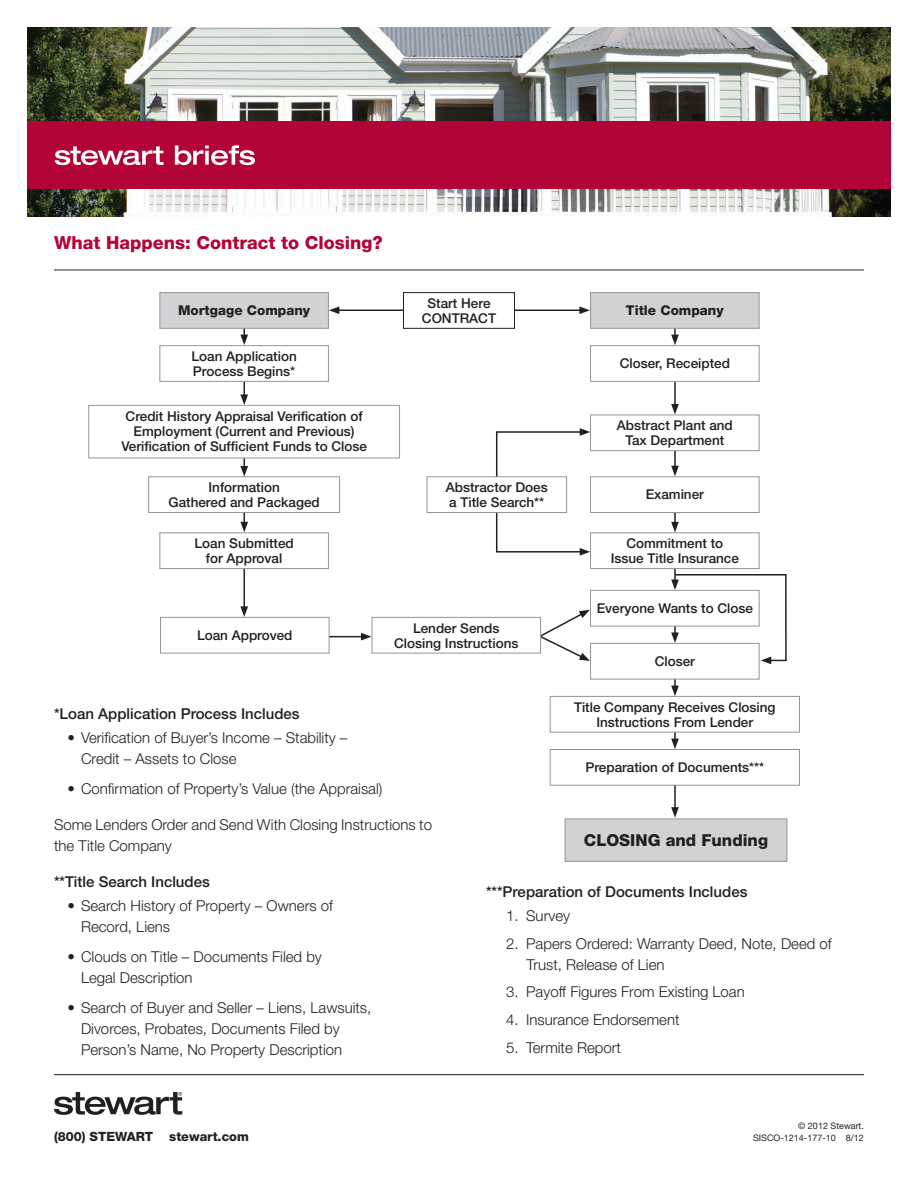
<style>
.page{position:relative;width:918px;height:1188px;background:#fff}
.page>*{position:absolute;margin:0;border:0;box-sizing:border-box;transform-origin:0 0}
.Headline-Flyer{font:800 18px "Helvetica Neue LT Pro";color:#b30437}
.t1{font:800 16.5px "Helvetica Neue LT Pro";color:#231f20}
.Bullets_Indent_LEVEL{font:300 15px/21px "Helvetica Neue LT Pro";color:#231f20}
.Subhead_1-Flyer{font:500 15px "Helvetica Neue LT Pro";color:#231f20}
.Body-Flyer{font:300 15px/21px "Helvetica Neue LT Pro";color:#231f20}
.CTA{font:500 13.5px/15px "Helvetica Neue LT Pro";color:#231f20;text-align:center}
.CTA-2{font:800 13.5px "Helvetica Neue LT Pro";color:#231f20}
.Footer_Phone_Web-Fly{font:800 12.75px "Helvetica Neue LT Pro";color:#231f20}
.Footer_Copyright_Tra{font:9px "Helvetica Neue LT Pro";color:#231f20}
</style>
<div class="page">
<hr style="left:54px;top:1074px;width:810px;height:1px;background:#231f20">
<svg style="left:54px;top:1092px;width:128px;height:23px"></svg>
<hr style="left:54px;top:270px;width:810px;height:1px;background:#231f20">
<img style="left:27px;top:27px;width:864px;height:190px">
<div style="left:27px;top:122px;width:864px;height:67px;background:#b30437"></div>
<svg style="left:55px;top:145px;width:200px;height:20px"></svg>
<hr style="left:674px;top:662px;width:2px;height:26px;background:#231f20">
<svg style="left:671px;top:686px;width:8px;height:10px"></svg>
<hr style="left:674px;top:715px;width:2px;height:26px;background:#231f20">
<svg style="left:671px;top:739px;width:8px;height:10px"></svg>
<hr style="left:674px;top:783px;width:2px;height:27px;background:#231f20">
<svg style="left:671px;top:807px;width:8px;height:11px"></svg>
<div style="left:565px;top:819px;width:222px;height:42px;background:#d1d2d4"></div>
<div style="left:565px;top:818px;width:222px;height:44px;border:1px solid #939598"></div>
<div style="left:550px;top:696px;width:249px;height:36px;background:#fff"></div>
<div style="left:550px;top:696px;width:250px;height:37px;border:1px solid #939598"></div>
<div style="left:550px;top:749px;width:250px;height:37px;border:1px solid #939598"></div>
<div style="left:496px;top:431px;width:87px;height:122px;border:2px solid #231f20"></div>
<svg style="left:580px;top:428px;width:10px;height:8px"></svg>
<svg style="left:580px;top:548px;width:10px;height:8px"></svg>
<svg style="left:240px;top:329px;width:8px;height:16px"></svg>
<svg style="left:671px;top:329px;width:8px;height:16px"></svg>
<svg style="left:240px;top:382px;width:8px;height:23px"></svg>
<hr style="left:674px;top:380px;width:2px;height:26px;background:#231f20">
<svg style="left:671px;top:404px;width:8px;height:11px"></svg>
<svg style="left:671px;top:451px;width:8px;height:25px"></svg>
<hr style="left:674px;top:495px;width:2px;height:29px;background:#231f20">
<svg style="left:671px;top:522px;width:8px;height:10px"></svg>
<hr style="left:674px;top:551px;width:2px;height:31px;background:#231f20">
<svg style="left:240px;top:458px;width:8px;height:18px"></svg>
<svg style="left:240px;top:513px;width:8px;height:19px"></svg>
<hr style="left:244px;top:567px;width:1px;height:42px;background:#231f20">
<svg style="left:240px;top:606px;width:8px;height:11px"></svg>
<hr style="left:337px;top:310px;width:245px;height:1px;background:#231f20">
<svg style="left:329px;top:306px;width:10px;height:8px"></svg>
<svg style="left:579px;top:306px;width:11px;height:8px"></svg>
<hr style="left:300px;top:636px;width:63px;height:1px;background:#231f20">
<svg style="left:361px;top:633px;width:11px;height:7px"></svg>
<div style="left:404px;top:293px;width:110px;height:35px;background:#fff"></div>
<div style="left:403px;top:292px;width:112px;height:37px;border:1px solid #231f20"></div>
<div style="left:160px;top:293px;width:168px;height:35px;background:#d1d2d4"></div>
<div style="left:159px;top:292px;width:170px;height:37px;border:1px solid #939598"></div>
<div style="left:591px;top:293px;width:168px;height:35px;background:#d1d2d4"></div>
<div style="left:590px;top:292px;width:170px;height:37px;border:1px solid #939598"></div>
<div style="left:590px;top:345px;width:170px;height:37px;border:1px solid #939598"></div>
<div style="left:591px;top:477px;width:168px;height:36px;background:#fff"></div>
<div style="left:590px;top:476px;width:170px;height:37px;border:1px solid #939598"></div>
<div style="left:427px;top:477px;width:140px;height:36px;background:#fff"></div>
<div style="left:427px;top:476px;width:140px;height:37px;border:1px solid #939598"></div>
<div style="left:591px;top:533px;width:168px;height:36px;background:#fff"></div>
<div style="left:590px;top:532px;width:170px;height:37px;border:1px solid #939598"></div>
<div style="left:590px;top:590px;width:170px;height:36px;border:1px solid #939598"></div>
<div style="left:591px;top:643px;width:168px;height:36px;background:#fff"></div>
<div style="left:590px;top:643px;width:170px;height:36px;border:1px solid #939598"></div>
<div style="left:590px;top:415px;width:170px;height:36px;border:1px solid #939598"></div>
<div style="left:159px;top:345px;width:170px;height:37px;border:1px solid #939598"></div>
<div style="left:148px;top:476px;width:192px;height:37px;border:1px solid #939598"></div>
<div style="left:159px;top:532px;width:170px;height:37px;border:1px solid #939598"></div>
<div style="left:160px;top:617px;width:169px;height:36px;background:#fff"></div>
<div style="left:160px;top:617px;width:169px;height:36px;border:1px solid #939598"></div>
<div style="left:88px;top:405px;width:312px;height:53px;border:1px solid #939598"></div>
<svg style="left:537px;top:610px;width:53px;height:51px"></svg>
<svg style="left:671px;top:573px;width:116px;height:91px"></svg>
<div style="left:372px;top:617px;width:169px;height:36px;background:#fff"></div>
<div style="left:372px;top:617px;width:169px;height:36px;border:1px solid #939598"></div>
<p class="Headline-Flyer" style="left:54px;top:232px;width:330px">What Happens: Contract to Closing?</p>
<p class="CTA" style="left:422px;top:295px;width:76px">Start Here<br>CONTRACT</p>
<p class="CTA-2" style="left:178px;top:302px;width:134px">Mortgage Company</p>
<p class="CTA-2" style="left:626px;top:302px;width:99px">Title Company</p>
<p class="CTA" style="left:192px;top:348px;width:107px;text-align:left">Loan Application<br>Process Begins*</p>
<p class="CTA" style="left:121px;top:409px;width:247px">Credit History Appraisal Verification of<br>Employment (Current and Previous)<br>Verification of Sufficient Funds to Close</p>
<p class="CTA" style="left:168px;top:480px;width:153px">Information<br>Gathered and Packaged</p>
<p class="CTA" style="left:195px;top:536px;width:101px">Loan Submitted for Approval</p>
<p class="CTA" style="left:197px;top:628px;width:97px">Loan Approved</p>
<p class="CTA" style="left:446px;top:480px;width:103px;text-align:left">Abstractor Does a Title Search**</p>
<p class="CTA" style="left:394px;top:620px;width:126px">Lender Sends<br>Closing Instructions</p>
<p class="CTA" style="left:620px;top:356px;width:112px">Closer, Receipted</p>
<p class="CTA" style="left:617px;top:418px;width:118px">Abstract Plant and<br>Tax Department</p>
<p class="CTA" style="left:646px;top:487px;width:60px">Examiner</p>
<p class="CTA" style="left:611px;top:536px;width:130px">Commitment to<br>Issue Title Insurance</p>
<p class="CTA" style="left:597px;top:601px;width:158px">Everyone Wants to Close</p>
<p class="CTA" style="left:655px;top:654px;width:42px">Closer</p>
<p class="Subhead_1-Flyer" style="left:54px;top:705px;width:247px">*Loan Application Process Includes</p>
<p class="Bullets_Indent_LEVEL" style="left:81px;top:727px;width:268px;text-indent:-14px">• Verification of Buyer’s Income – Stability –<br>Credit – Assets to Close</p>
<p class="Bullets_Indent_LEVEL" style="left:68px;top:778px;width:316px">• Confirmation of Property’s Value (the Appraisal)</p>
<p class="Body-Flyer" style="left:54px;top:814px;width:380px">Some Lenders Order and Send With Closing Instructions to the Title Company</p>
<p class="Subhead_1-Flyer" style="left:54px;top:873px;width:157px">**Title Search Includes</p>
<p class="Bullets_Indent_LEVEL" style="left:81px;top:895px;width:254px;text-indent:-14px">• Search History of Property – Owners of<br>Record, Liens</p>
<p class="Bullets_Indent_LEVEL" style="left:81px;top:946px;width:242px;text-indent:-14px">• Clouds on Title – Documents Filed by<br>Legal Description</p>
<p class="Bullets_Indent_LEVEL" style="left:81px;top:997px;width:292px;text-indent:-14px">• Search of Buyer and Seller – Liens, Lawsuits,<br>Divorces, Probates, Documents Filed by<br>Person’s Name, No Property Description</p>
<p class="Footer_Phone_Web-Fly" style="left:54px;top:1129px;width:101px">(800) STEWART</p>
<p class="Footer_Phone_Web-Fly" style="left:169px;top:1129px;width:81px">stewart.com</p>
<p class="CTA" style="left:574px;top:699px;width:203px">Title Company Receives Closing<br>Instructions From Lender</p>
<p class="CTA" style="left:585px;top:760px;width:180px">Preparation of Documents***</p>
<p class="t1" style="left:584px;top:830px;width:186px">CLOSING and Funding</p>
<p class="Subhead_1-Flyer" style="left:486px;top:883px;width:263px">***Preparation of Documents Includes</p>
<p class="Bullets_Indent_LEVEL" style="left:506px;top:905px;width:65px">1. Survey</p>
<p class="Bullets_Indent_LEVEL" style="left:526px;top:932px;width:307px;text-indent:-20px">2. Papers Ordered: Warranty Deed, Note, Deed of<br>Trust, Release of Lien</p>
<p class="Bullets_Indent_LEVEL" style="left:506px;top:981px;width:240px">3. Payoff Figures From Existing Loan</p>
<p class="Bullets_Indent_LEVEL" style="left:506px;top:1009px;width:175px">4. Insurance Endorsement</p>
<p class="Bullets_Indent_LEVEL" style="left:506px;top:1037px;width:116px">5. Termite Report</p>
<p class="Footer_Copyright_Tra" style="left:798px;top:1120px;width:67px">© 2012 Stewart.</p>
<p class="Footer_Copyright_Tra" style="left:753px;top:1132px;width:112px">SISCO-1214-177-10 8/12</p>
</div>
